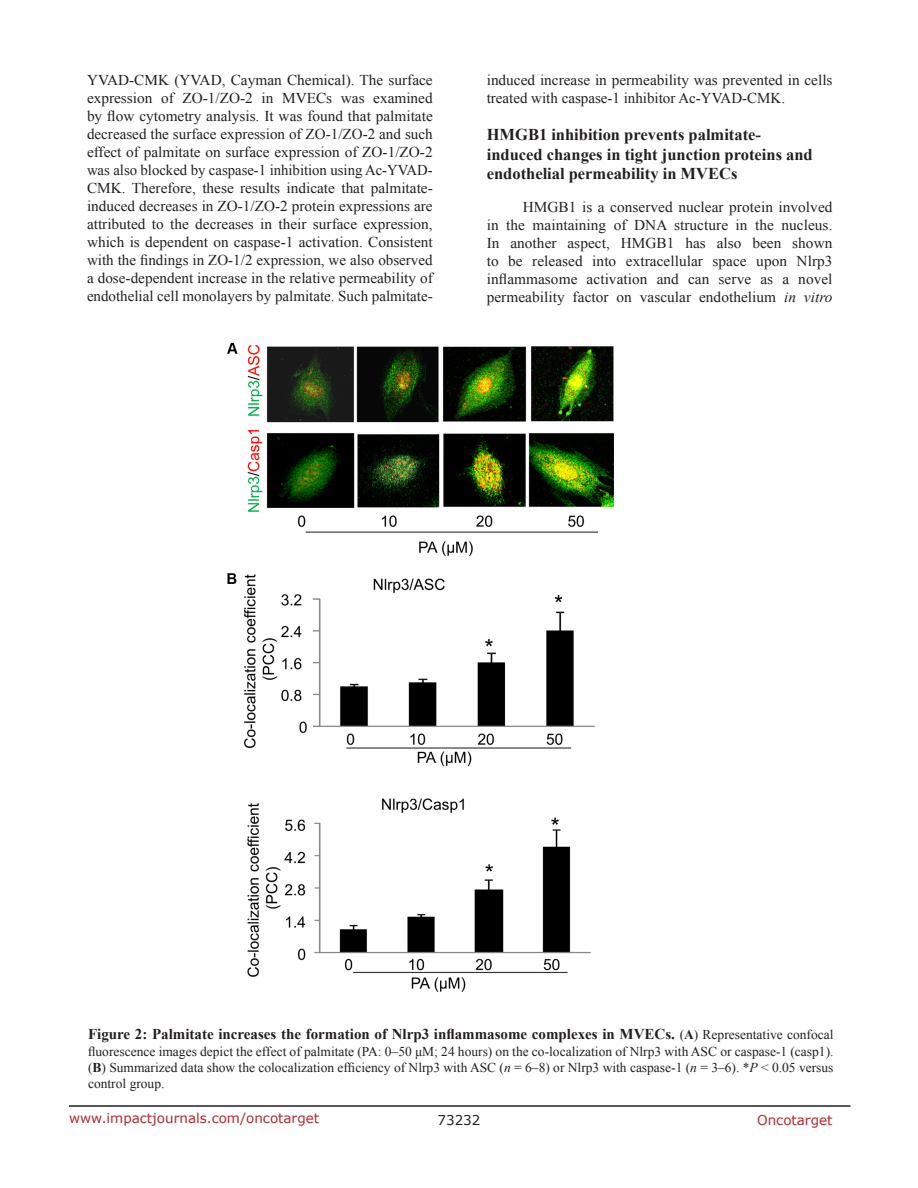
<style>
.page{position:relative;width:918px;height:1188px;background:#fff}
.page>*{position:absolute;margin:0;border:0;box-sizing:border-box;transform-origin:0 0}
.SubHeading_middle{font:700 16.5px/19.8px "Times New Roman";color:#231f20}
.BodyText{font:15px/18px "Times New Roman";color:#231f20;text-align:justify}
.FigureText{font:700 15px "Times New Roman";color:#231f20}
.FigureText-2{font:13.5px/16.2px "Times New Roman";color:#231f20;text-align:justify}
.t1{font:13.5px "Verdana";color:#ac2b31}
.t2{font:13.5px "Verdana";color:#231f20}
.s1{font-style:italic}
.s2{font-weight:400;font-size:13.5px}
.s3{font-size:13.5px}
.s4{font-weight:700}
</style>
<div class="page">
<hr style="left:69px;top:1105px;width:781px;height:2px;background:#231f20">
<img style="left:227px;top:343px;width:387px;height:649px">
<p class="BodyText" style="left:87px;top:71px;width:347px">YVAD-CMK (YVAD, Cayman Chemical). The surface expression of ZO-1/ZO-2 in MVECs was examined by flow cytometry analysis. It was found that palmitate decreased the surface expression of ZO-1/ZO-2 and such effect of palmitate on surface expression of ZO-1/ZO-2 was also blocked by caspase-1 inhibition using Ac-YVAD-CMK. Therefore, these results indicate that palmitate&shy;induced decreases in ZO-1/ZO-2 protein expressions are attributed to the decreases in their surface expression, which is dependent on caspase-1 activation. Consistent with the findings in ZO-1/2 expression, we also observed a dose-dependent increase in the relative permeability of endothelial cell monolayers by palmitate. Such palmitate-</p>
<p class="BodyText" style="left:487px;top:71px;width:347px">induced increase in permeability was prevented in cells treated with caspase-1 inhibitor Ac-YVAD-CMK.</p>
<p class="SubHeading_middle" style="left:487px;top:124px;width:328px">HMGB1 inhibition prevents palmitate&shy;induced changes in tight junction proteins and endothelial permeability in MVECs</p>
<p class="BodyText" style="left:487px;top:198px;width:347px;text-indent:36px">HMGB1 is a conserved nuclear protein involved in the maintaining of DNA structure in the nucleus.<br>In another aspect, HMGB1 has also been shown to be released into extracellular space upon Nlrp3 inflammasome activation and can serve as a novel permeability factor on vascular endothelium <span class="s1">in vitro</span></p>
<p class="FigureText" style="left:88px;top:1024px;width:747px">Figure 2: Palmitate increases the formation of Nlrp3 inflammasome complexes in MVECs. <span class="s2">(</span><span class="s3">A</span><span class="s2">) Representative confocal</span></p>
<p class="FigureText-2" style="left:88px;top:1043px;width:747px">fluorescence images depict the effect of palmitate (PA: 0–50 μM; 24 hours) on the co-localization of Nlrp3 with ASC or caspase-1 (casp1). (<span class="s4">B</span>) Summarized data show the colocalization efficiency of Nlrp3 with ASC (<span class="s1">n</span> = 6–8) or Nlrp3 with caspase-1 (<span class="s1">n</span> = 3–6). *<span class="s1">P</span> &lt; 0.05 versus control group.</p>
<p class="t1" style="left:69px;top:1109px;width:252px">www.impactjournals.com/oncotarget</p>
<p class="t2" style="left:438px;top:1111px;width:44px">73232</p>
<p class="t1" style="left:757px;top:1111px;width:77px">Oncotarget</p>
</div>
